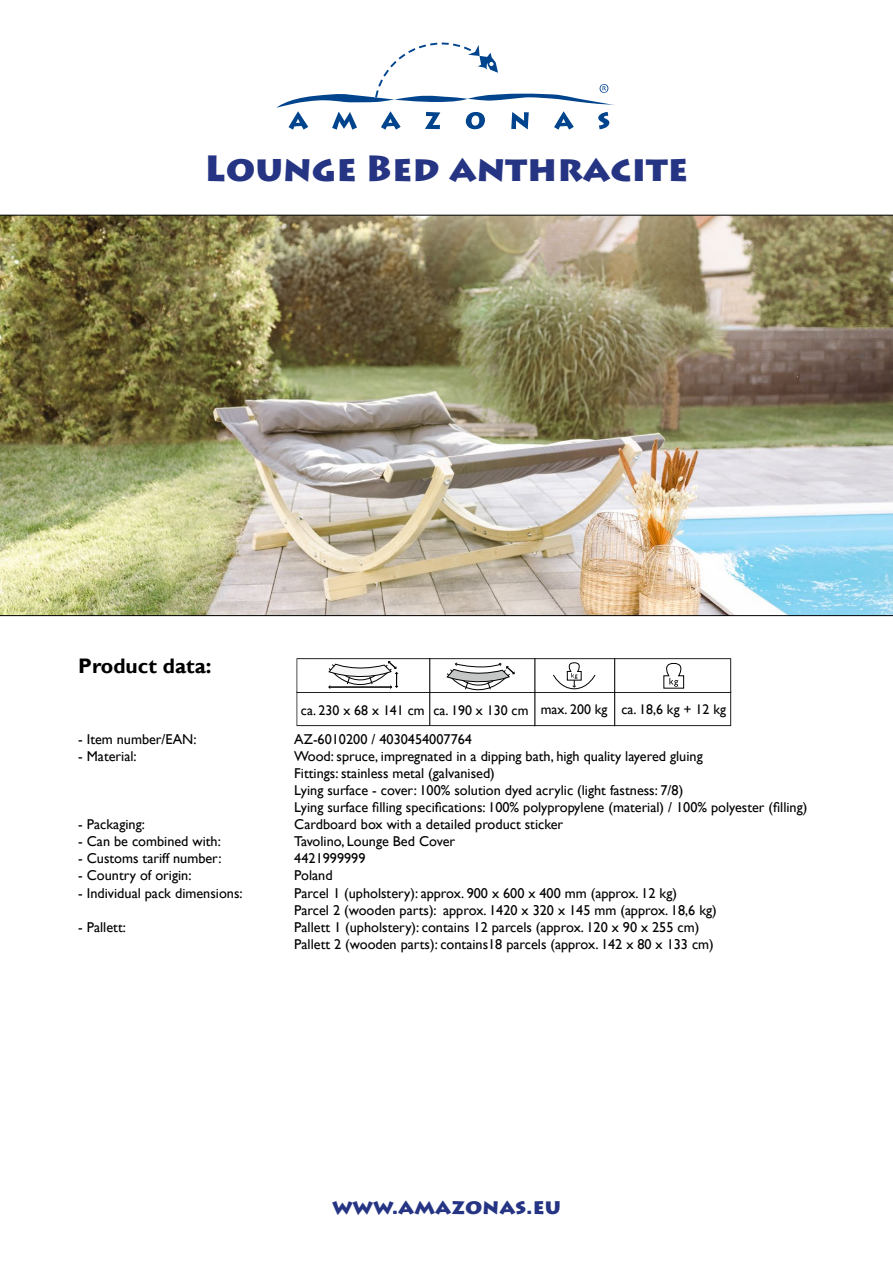
<style>
.page{position:relative;width:893px;height:1263px;background:#fff}
.page>*{position:absolute;margin:0;border:0;box-sizing:border-box;transform-origin:0 0}
.t1{font:900 36px "Lithos Pro";color:#253483}
.t2{font:900 21px "Lithos Pro";color:#253483}
.t3{font:700 21px "Gill Sans";color:#000}
.t4{font:14.25px/17.1px "Gill Sans";color:#000}
.t5{font:13.95px "Gill Sans";color:#000}
</style>
<div class="page">
<svg style="left:276px;top:43px;width:339px;height:87px"></svg>
<img style="left:0;top:215px;width:893px;height:401px">
<svg style="left:297px;top:658px;width:434px;height:68px"></svg>
<hr style="left:429px;top:658px;width:1px;height:67px;background:#000">
<h1 class="t1" style="left:205px;top:146px;width:485px">Lounge Bed anthracite</h1>
<h2 class="t3" style="left:78px;top:653px;width:135px">Product data:</h2>
<p class="t5" style="left:301px;top:702px;width:427px">ca. 230 x 68 x 141 cm ca. 190 x 130 cm max. 200 kg ca. 18,6 kg + 12 kg</p>
<p class="t4" style="left:78px;top:730px;width:120px">- Item number/EAN:</p>
<p class="t4" style="left:294px;top:730px;width:179px">AZ-6010200 / 4030454007764</p>
<p class="t4" style="left:78px;top:748px;width:60px">- Material:</p>
<p class="t4" style="left:294px;top:748px;width:515px">Wood: spruce, impregnated in a dipping bath, high quality layered gluing<br>Fittings: stainless metal (galvanised)<br>Lying surface - cover: 100% solution dyed acrylic (light fastness: 7/8)<br>Lying surface filling specifications: 100% polypropylene (material) / 100% polyester (filling)</p>
<p class="t4" style="left:78px;top:816px;width:68px">- Packaging:</p>
<p class="t4" style="left:294px;top:816px;width:270px">Cardboard box with a detailed product sticker</p>
<p class="t4" style="left:78px;top:833px;width:144px">- Can be combined with:</p>
<p class="t4" style="left:294px;top:833px;width:162px">Tavolino, Lounge Bed Cover</p>
<p class="t4" style="left:78px;top:850px;width:145px">- Customs tariff number:</p>
<p class="t4" style="left:294px;top:850px;width:73px">4421999999</p>
<p class="t4" style="left:78px;top:867px;width:115px">- Country of origin:</p>
<p class="t4" style="left:294px;top:867px;width:40px">Poland</p>
<p class="t4" style="left:78px;top:884px;width:166px">- Individual pack dimensions:</p>
<p class="t4" style="left:294px;top:884px;width:424px">Parcel 1 (upholstery): approx. 900 x 600 x 400 mm (approx. 12 kg)<br>Parcel 2 (wooden parts): approx. 1420 x 320 x 145 mm (approx. 18,6 kg)</p>
<p class="t4" style="left:78px;top:919px;width:49px">- Pallett:</p>
<p class="t4" style="left:294px;top:919px;width:421px">Pallett 1 (upholstery): contains 12 parcels (approx. 120 x 90 x 255 cm)<br>Pallett 2 (wooden parts): contains18 parcels (approx. 142 x 80 x 133 cm)</p>
<h2 class="t2" style="left:332px;top:1194px;width:230px">www.amazonas.eu</h2>
</div>
